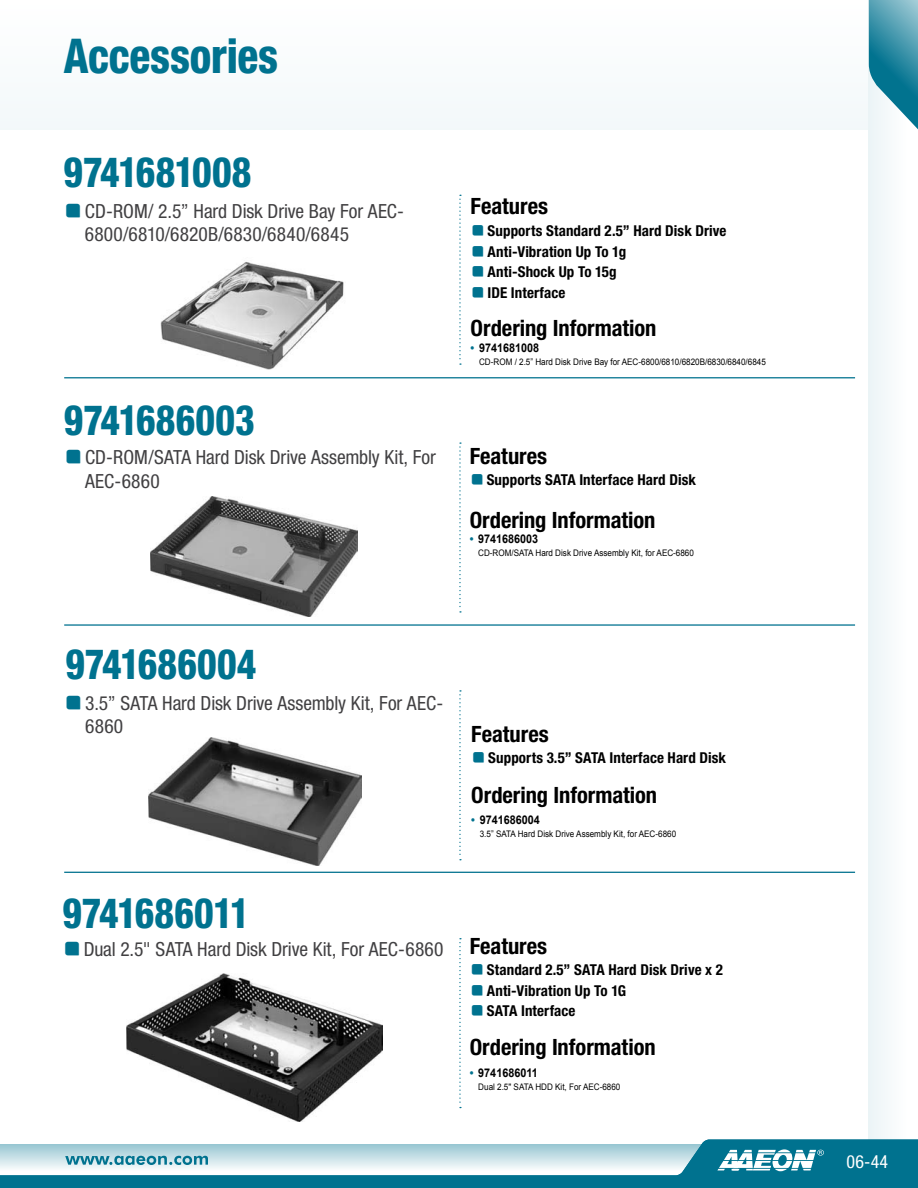
<style>
.page{position:relative;width:918px;height:1188px;background:#fff}
.page>*{position:absolute;margin:0;border:0;box-sizing:border-box;transform-origin:0 0}
.t1{font:800 condensed 48px "Helvetica Neue";letter-spacing:-.005em;color:#00728f;scale:.9 1}
.t2{font:800 condensed 42px "Helvetica Neue";letter-spacing:-.005em;color:#00728f;scale:.9 1}
.t3{font:700 condensed 22.5px "Helvetica Neue";color:#000}
.t4{font:condensed 19.5px/23.4px "Helvetica Neue";letter-spacing:-.005em;color:#414042}
.t5{font:condensed 18px "Helvetica Neue";color:#fff}
.t6{font:700 condensed 15px "Helvetica Neue";letter-spacing:.005em;color:#000}
.t7{font:700 12px "Arial";color:#000;scale:.9 1}
.t8{font:9px "Arial";color:#000;scale:.9 1}
.s1{font-family:"Adobe Ming Std";font-weight:300;font-stretch:normal;color:#00728f}
.s2{color:#00728f}
.s3{font-weight:700;font-size:22.5px;color:#000}
</style>
<div class="page">
<div style="left:0;top:0;width:918px;height:130px;background:#f9fbfc"></div>
<div style="left:869px;top:0;width:49px;height:1188px;background:#f8fbfc"></div>
<svg style="left:869px;top:0;width:49px;height:129px"></svg>
<svg style="left:0;top:1140px;width:918px;height:48px"></svg>
<svg style="left:65px;top:1156px;width:143px;height:9px"></svg>
<svg style="left:712px;top:1146px;width:120px;height:35px"></svg>
<hr style="left:64px;top:377px;width:791px;height:1px;background:#00728f">
<hr style="left:64px;top:624px;width:791px;height:2px;background:#00728f">
<hr style="left:64px;top:872px;width:791px;height:1px;background:#00728f">
<svg style="left:459px;top:195px;width:2px;height:170px"></svg>
<svg style="left:459px;top:442px;width:2px;height:171px"></svg>
<svg style="left:459px;top:690px;width:2px;height:170px"></svg>
<svg style="left:459px;top:938px;width:2px;height:170px"></svg>
<img style="left:160px;top:262px;width:184px;height:108px">
<img style="left:151px;top:496px;width:206px;height:121px">
<img style="left:149px;top:738px;width:212px;height:128px">
<img style="left:126px;top:974px;width:256px;height:147px">
<h1 class="t1" style="left:64px;top:26px;width:240px">Accessories</h1>
<h2 class="t2" style="left:64px;top:146px;width:210px">9741681008</h2>
<h3 class="t4" style="left:85px;top:199px;width:321px;text-indent:-21px"><span class="s1">■</span> CD-ROM/ 2.5” Hard Disk Drive Bay For AEC-<br>6800/6810/6820B/6830/6840/6845</h3>
<h2 class="t2" style="left:64px;top:394px;width:214px">9741686003</h2>
<h3 class="t4" style="left:85px;top:445px;width:352px;text-indent:-21px"><span class="s1">■</span> CD-ROM/SATA Hard Disk Drive Assembly Kit, For<br>AEC-6860</h3>
<h3 class="t3" style="left:471px;top:193px;width:79px">Features</h3>
<p class="t6" style="left:471px;top:222px;width:257px"><span class="s1">■</span> Supports Standard 2.5” Hard Disk Drive</p>
<p class="t6" style="left:471px;top:242px;width:157px"><span class="s1">■</span> Anti-Vibration Up To 1g</p>
<p class="t6" style="left:471px;top:263px;width:148px"><span class="s1">■</span> Anti-Shock Up To 15g</p>
<p class="t6" style="left:471px;top:284px;width:96px"><span class="s1">■</span> IDE Interface</p>
<h3 class="t3" style="left:471px;top:314px;width:187px">Ordering Information</h3>
<p class="t7" style="left:471px;top:340px;width:78px"><span class="s2">•</span> 9741681008</p>
<p class="t8" style="left:479px;top:356px;width:320px">CD-ROM / 2.5” Hard Disk Drive Bay for AEC-6800/6810/6820B/6830/6840/6845</p>
<h3 class="t3" style="left:470px;top:442px;width:79px">Features</h3>
<p class="t6" style="left:470px;top:471px;width:228px"><span class="s1">■</span> Supports SATA Interface Hard Disk</p>
<h3 class="t3" style="left:470px;top:506px;width:187px">Ordering Information</h3>
<p class="t7" style="left:470px;top:531px;width:78px"><span class="s2">•</span> 9741686003</p>
<p class="t8" style="left:478px;top:547px;width:241px">CD-ROM/SATA Hard Disk Drive Assembly Kit, for AEC-6860</p>
<h2 class="t2" style="left:65px;top:638px;width:214px">9741686004</h2>
<h3 class="t4" style="left:85px;top:691px;width:360px;text-indent:-21px"><span class="s1">■</span> 3.5” SATA Hard Disk Drive Assembly Kit, For AEC-<br>6860</h3>
<h2 class="t2" style="left:62px;top:887px;width:209px">9741686011</h2>
<h3 class="t3" style="left:471px;top:720px;width:79px">Features</h3>
<p class="t6" style="left:471px;top:749px;width:256px"><span class="s1">■</span> Supports 3.5” SATA Interface Hard Disk</p>
<h3 class="t3" style="left:471px;top:781px;width:187px">Ordering Information</h3>
<p class="t7" style="left:471px;top:812px;width:78px"><span class="s2">•</span> 9741686004</p>
<p class="t8" style="left:480px;top:828px;width:220px">3.5” SATA Hard Disk Drive Assembly Kit, for AEC-6860</p>
<h3 class="t4" style="left:62px;top:937px;width:486px"><span class="s1">■</span> Dual 2.5" SATA Hard Disk Drive Kit, For AEC-6860 <span class="s3">Features</span></h3>
<p class="t6" style="left:470px;top:961px;width:255px"><span class="s1">■</span> Standard 2.5” SATA Hard Disk Drive x 2</p>
<p class="t6" style="left:470px;top:981px;width:158px"><span class="s1">■</span> Anti-Vibration Up To 1G</p>
<p class="t6" style="left:470px;top:1002px;width:107px"><span class="s1">■</span> SATA Interface</p>
<h3 class="t3" style="left:470px;top:1033px;width:187px">Ordering Information</h3>
<p class="t7" style="left:470px;top:1065px;width:77px"><span class="s2">•</span> 9741686011</p>
<p class="t8" style="left:478px;top:1081px;width:159px">Dual 2.5" SATA HDD Kit, For AEC-6860</p>
<p class="t5" style="left:847px;top:1151px;width:43px">06-44</p>
</div>
